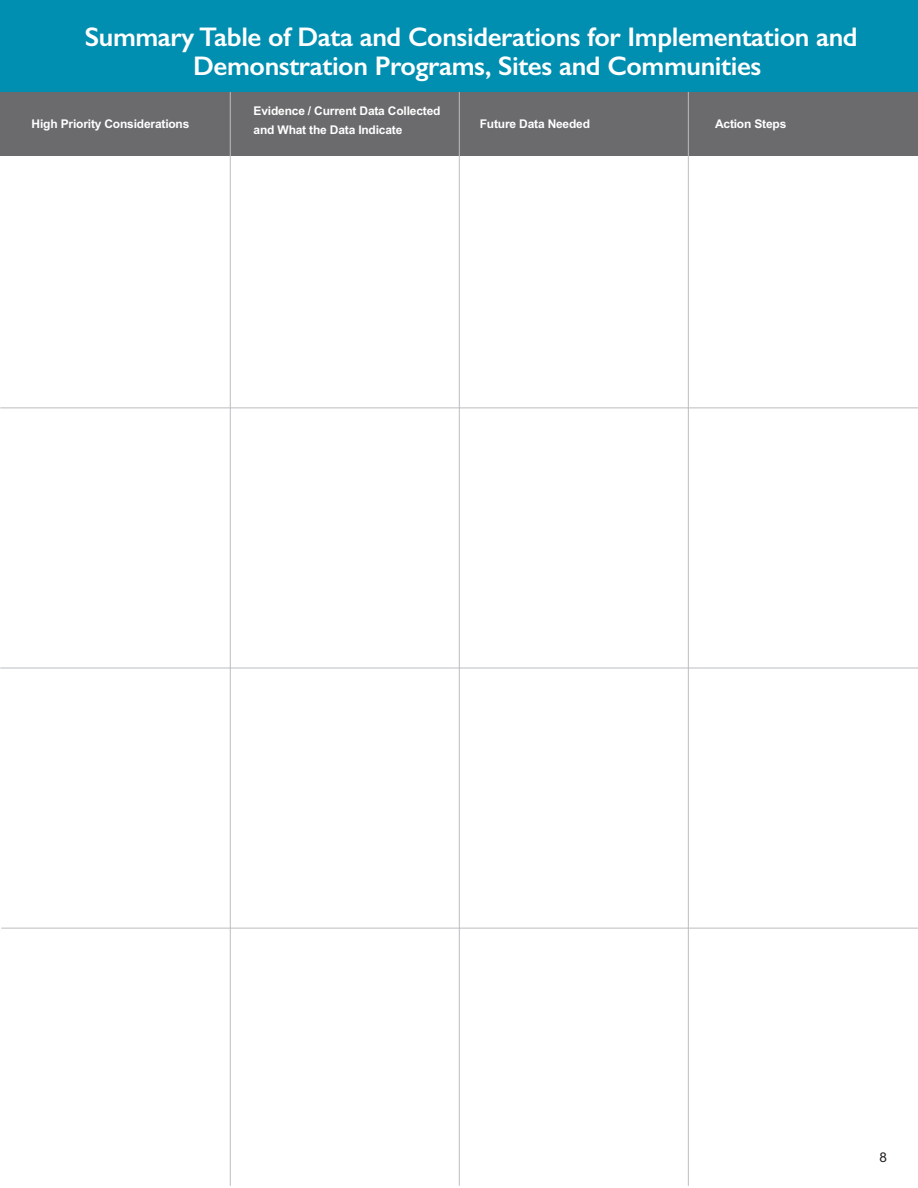
<style>
.page{position:relative;width:918px;height:1188px;background:#fff}
.page>*{position:absolute;margin:0;border:0;box-sizing:border-box;transform-origin:0 0}
.t1{font:600 27px/29.2px "Gill Sans";letter-spacing:-.015em;color:#fff;text-align:center}
.t2{font:13.5px "Arial";color:#231f20}
.t3{font:700 12px/18.8px "Arial";letter-spacing:-.015em;color:#fff}
</style>
<div class="page">
<div style="left:0;top:91px;width:918px;height:65px;background:#6b6b6e"></div>
<hr style="left:230px;top:78px;width:1px;height:1108px;background:#bcbdc0">
<hr style="left:459px;top:62px;width:1px;height:1124px;background:#bcbdc0">
<hr style="left:688px;top:50px;width:1px;height:1136px;background:#bcbdc0">
<hr style="left:0;top:668px;width:918px;height:1px;background:#bcbdc0">
<hr style="left:0;top:408px;width:918px;height:1px;background:#bcbdc0">
<hr style="left:1px;top:928px;width:917px;height:1px;background:#bcbdc0">
<div style="left:0;top:0;width:918px;height:91px;background:#008fb1"></div>
<h1 class="t1" style="left:85px;top:22px;width:774px">Summary Table of Data and Considerations for Implementation and<br>Demonstration Programs, Sites and Communities</h1>
<p class="t3" style="left:32px;top:114px;width:159px">High Priority Considerations</p>
<p class="t3" style="left:254px;top:102px;width:188px">Evidence / Current Data Collected and What the Data Indicate</p>
<p class="t3" style="left:480px;top:114px;width:112px">Future Data Needed</p>
<p class="t3" style="left:715px;top:114px;width:73px">Action Steps</p>
<p class="t2" style="left:880px;top:1150px;width:9px">8</p>
</div>
